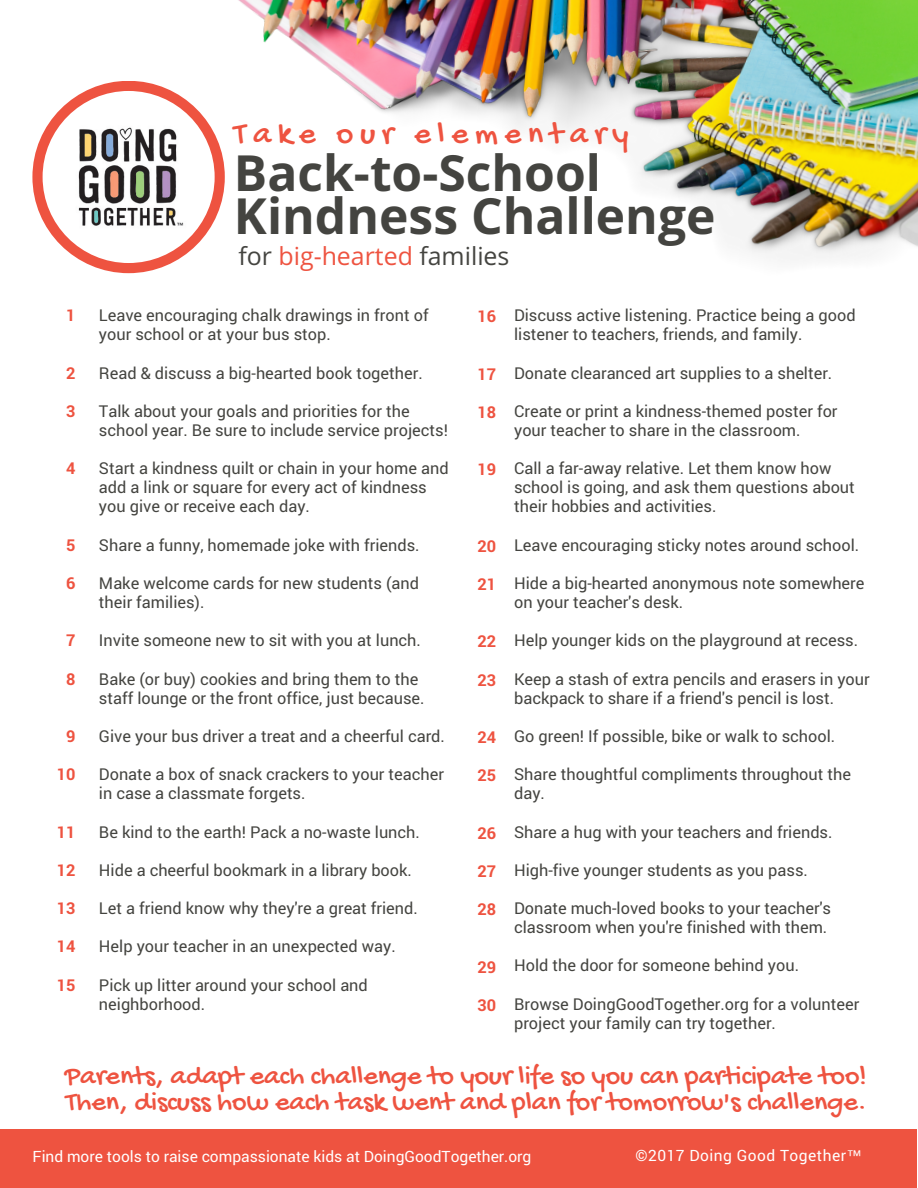
<style>
.page{position:relative;width:918px;height:1188px;background:#fff}
.page>*{position:absolute;margin:0;border:0;box-sizing:border-box;transform-origin:0 0}
.t1{font:700 49.8px/42.8px "Open Sans";color:#444440}
.t2{font:32.7px "Gochi Hand";letter-spacing:.2em;color:#ee5340}
.t3{font:28.05px/25.8px "Gochi Hand";color:#ee5340}
.t4{font:24.9px "Open Sans";color:#444440}
.t5{font:16.35px/19.2px "Roboto";color:#444440}
.t6{font:700 16.35px "Roboto";color:#ee5340}
.t7{font:15.6px "Roboto";color:#fff}
.t8{font:15.6px "Roboto";letter-spacing:.03em;color:#fff}
.s1{color:#ee5340}
.s2{font-family:"Liberation Sans"}
</style>
<div class="page">
<img style="left:238px;top:0;width:680px;height:260px">
<div style="left:0;top:1130px;width:917px;height:58px;background:#ee5340"></div>
<svg style="left:33px;top:81px;width:192px;height:192px"></svg>
<img style="left:69px;top:118px;width:118px;height:118px">
<h2 class="t2" style="left:234px;top:117px;width:396px">Take our elementary</h2>
<h1 class="t1" style="left:234px;top:150px;width:483px">Back-to-School<br>Kindness Challenge</h1>
<h3 class="t4" style="left:238px;top:238px;width:272px">for <span class="s1">big-hearted</span> families</h3>
<p class="t5" style="left:99px;top:305px;width:331px">Leave encouraging chalk drawings in front of your school or at your bus stop.</p>
<p class="t5" style="left:99px;top:363px;width:325px">Read &amp; discuss a big-hearted book together.</p>
<p class="t5" style="left:99px;top:401px;width:351px">Talk about your goals and priorities for the school year. Be sure to include service projects!</p>
<p class="t5" style="left:99px;top:458px;width:351px">Start a kindness quilt or chain in your home and add a link or square for every act of kindness you give or receive each day.</p>
<p class="t5" style="left:99px;top:535px;width:322px">Share a funny, homemade joke with friends.</p>
<p class="t5" style="left:99px;top:573px;width:322px">Make welcome cards for new students (and their families).</p>
<p class="t5" style="left:99px;top:630px;width:323px">Invite someone new to sit with you at lunch.</p>
<p class="t5" style="left:99px;top:669px;width:327px">Bake (or buy) cookies and bring them to the staff lounge or the front office, just because.</p>
<p class="t5" style="left:99px;top:726px;width:347px">Give your bus driver a treat and a cheerful card.</p>
<p class="t5" style="left:99px;top:764px;width:347px">Donate a box of snack crackers to your teacher in case a classmate forgets.</p>
<p class="t5" style="left:99px;top:822px;width:322px">Be kind to the earth! Pack a no-waste lunch.</p>
<p class="t5" style="left:99px;top:860px;width:314px">Hide a cheerful bookmark in a library book.</p>
<p class="t5" style="left:99px;top:898px;width:320px">Let a friend know why they're a great friend.</p>
<p class="t5" style="left:99px;top:936px;width:298px">Help your teacher in an unexpected way.</p>
<p class="t5" style="left:99px;top:975px;width:270px">Pick up litter around your school and neighborhood.</p>
<p class="t5" style="left:514px;top:305px;width:343px">Discuss active listening. Practice being a good listener to teachers, friends, and family.</p>
<p class="t5" style="left:514px;top:363px;width:320px">Donate clearanced art supplies to a shelter.</p>
<p class="t5" style="left:514px;top:401px;width:325px">Create or print a kindness-themed poster for your teacher to share in the classroom.</p>
<p class="t5" style="left:514px;top:458px;width:342px">Call a far-away relative. Let them know how school is going, and ask them questions about their hobbies and activities.</p>
<p class="t5" style="left:514px;top:535px;width:347px">Leave encouraging sticky notes around school.</p>
<p class="t5" style="left:514px;top:573px;width:352px">Hide a big-hearted anonymous note somewhere on your teacher's desk.</p>
<p class="t5" style="left:514px;top:630px;width:346px">Help younger kids on the playground at recess.</p>
<p class="t5" style="left:514px;top:669px;width:357px">Keep a stash of extra pencils and erasers in your backpack to share if a friend's pencil is lost.</p>
<p class="t5" style="left:514px;top:726px;width:323px">Go green! If possible, bike or walk to school.</p>
<p class="t5" style="left:514px;top:764px;width:338px">Share thoughtful compliments throughout the day.</p>
<p class="t5" style="left:514px;top:822px;width:320px">Share a hug with your teachers and friends.</p>
<p class="t5" style="left:514px;top:860px;width:295px">High-five younger students as you pass.</p>
<p class="t5" style="left:514px;top:898px;width:319px">Donate much-loved books to your teacher's classroom when you're finished with them.</p>
<p class="t5" style="left:514px;top:956px;width:286px">Hold the door for someone behind you.</p>
<p class="t5" style="left:514px;top:994px;width:347px">Browse DoingGoodTogether.org for a volunteer project your family can try together.</p>
<h3 class="t3" style="left:65px;top:1065px;width:803px">Parents, adapt each challenge to your life so you can participate too!<br>Then, discuss how each task went and plan for tomorrow's challenge.</h3>
<p class="t6" style="left:66px;top:304px;width:11px">1</p>
<p class="t6" style="left:477px;top:305px;width:20px">16</p>
<p class="t6" style="left:66px;top:361px;width:11px">2</p>
<p class="t6" style="left:66px;top:400px;width:11px">3</p>
<p class="t6" style="left:477px;top:363px;width:20px">17</p>
<p class="t6" style="left:477px;top:401px;width:20px">18</p>
<p class="t6" style="left:66px;top:457px;width:11px">4</p>
<p class="t6" style="left:477px;top:458px;width:20px">19</p>
<p class="t6" style="left:66px;top:534px;width:11px">5</p>
<p class="t6" style="left:66px;top:572px;width:11px">6</p>
<p class="t6" style="left:477px;top:535px;width:20px">20</p>
<p class="t6" style="left:477px;top:573px;width:20px">21</p>
<p class="t6" style="left:66px;top:629px;width:11px">7</p>
<p class="t6" style="left:66px;top:667px;width:11px">8</p>
<p class="t6" style="left:477px;top:630px;width:20px">22</p>
<p class="t6" style="left:477px;top:669px;width:20px">23</p>
<p class="t6" style="left:66px;top:725px;width:11px">9</p>
<p class="t6" style="left:57px;top:763px;width:20px">10</p>
<p class="t6" style="left:477px;top:726px;width:20px">24</p>
<p class="t6" style="left:477px;top:764px;width:20px">25</p>
<p class="t6" style="left:57px;top:820px;width:20px">11</p>
<p class="t6" style="left:57px;top:859px;width:20px">12</p>
<p class="t6" style="left:57px;top:897px;width:20px">13</p>
<p class="t6" style="left:57px;top:935px;width:20px">14</p>
<p class="t6" style="left:57px;top:973px;width:20px">15</p>
<p class="t6" style="left:477px;top:822px;width:20px">26</p>
<p class="t6" style="left:477px;top:860px;width:20px">27</p>
<p class="t6" style="left:477px;top:898px;width:20px">28</p>
<p class="t6" style="left:477px;top:955px;width:20px">29</p>
<p class="t6" style="left:477px;top:994px;width:20px">30</p>
<p class="t7" style="left:33px;top:1146px;width:500px">Find more tools to raise compassionate kids at DoingGoodTogether.org</p>
<p class="t8" style="left:636px;top:1145px;width:228px">©2017 Doing Good Together<span class="s2">™</span></p>
</div>
